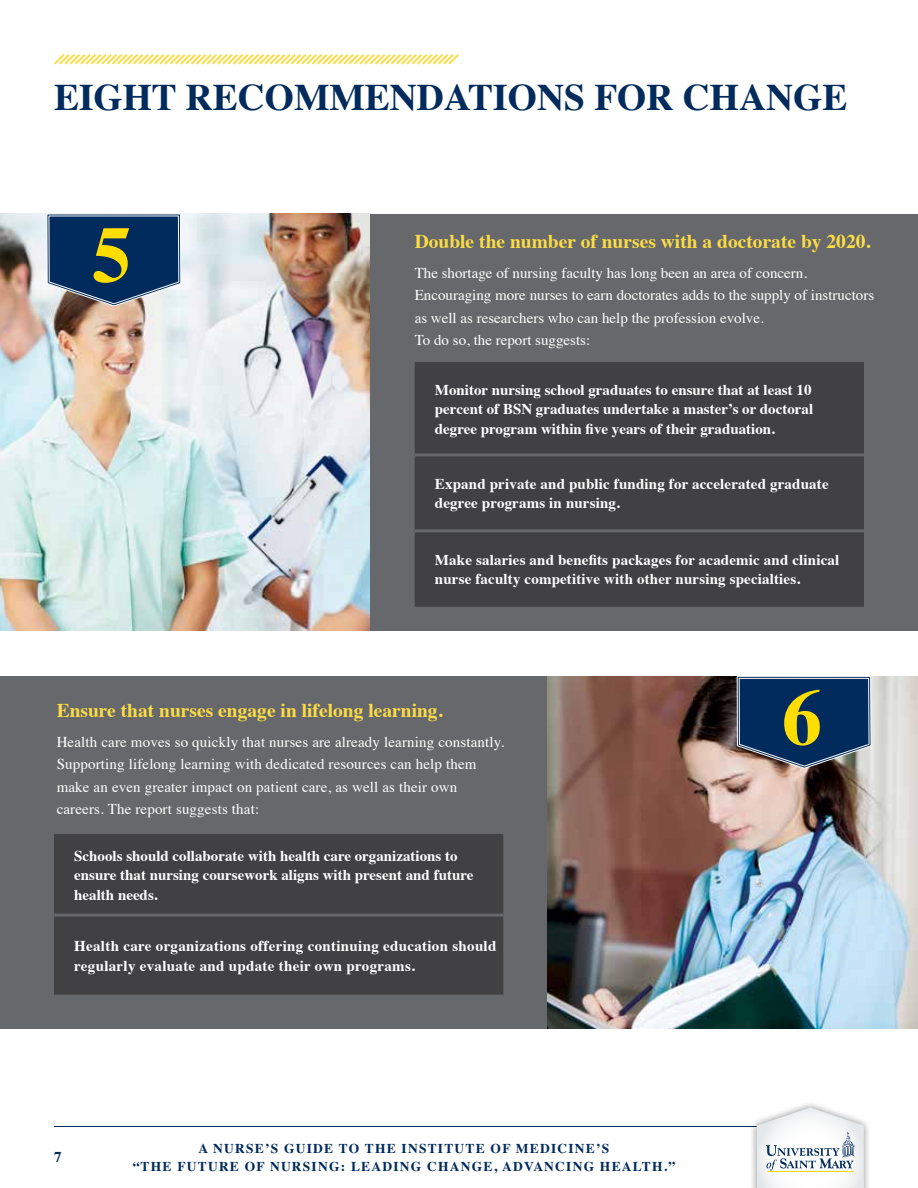
<style>
.page{position:relative;width:918px;height:1188px;background:#fff}
.page>*{position:absolute;margin:0;border:0;box-sizing:border-box;transform-origin:0 0}
.t1{font:700 79.65px "Times";color:#fd0}
.t2{font:700 37.5px "Times";color:#002b5c}
.t3{font:700 19.5px "Times";color:#fcdc45}
.t4{font:700 15px/19.5px "Times";letter-spacing:.01em;color:#fff}
.t5{font:15px/22.5px "Times";letter-spacing:.01em;color:#fff}
.t6{font:700 15px "Times";color:#002b5c}
.t7{font:700 13.5px/18px "Times";letter-spacing:.09em;color:#002b5c}
</style>
<div class="page">
<img style="left:0;top:214px;width:370px;height:416px">
<div style="left:370px;top:214px;width:548px;height:417px;background:#67686b"></div>
<div style="left:415px;top:362px;width:321px;height:245px;background:#414042"></div>
<hr style="left:415px;top:453px;width:449px;height:3px;background:#67686b">
<hr style="left:415px;top:529px;width:449px;height:3px;background:#67686b">
<div style="left:0;top:676px;width:548px;height:352px;background:#67686b"></div>
<img style="left:548px;top:676px;width:370px;height:352px">
<div style="left:54px;top:834px;width:449px;height:161px;background:#414042"></div>
<hr style="left:54px;top:914px;width:449px;height:3px;background:#67686b">
<svg style="left:46px;top:54px;width:413px;height:253px"></svg>
<svg style="left:48px;top:215px;width:132px;height:371px;background:#acb7ba"></svg>
<svg style="left:736px;top:362px;width:136px;height:407px"></svg>
<img style="left:738px;top:677px;width:132px;height:352px">
<hr style="left:54px;top:1126px;width:733px;height:1px;background:#002b5c">
<div style="left:749px;top:1100px;width:123px;height:88px;background:#000;opacity:.42"></div>
<svg style="left:757px;top:1108px;width:107px;height:80px"></svg>
<h2 class="t2" style="left:54px;top:62px;width:795px">Eight Recommendations for Change</h2>
<h1 class="t1" style="left:92px;top:179px;width:41px">5</h1>
<h3 class="t3" style="left:415px;top:223px;width:457px">Double the number of nurses with a doctorate by 2020.</h3>
<p class="t5" style="left:415px;top:260px;width:461px">The shortage of nursing faculty has long been an area of concern.<br>Encouraging more nurses to earn doctorates adds to the supply of instructors as well as researchers who can help the profession evolve.<br>To do so, the report suggests:</p>
<p class="t4" style="left:435px;top:378px;width:380px;text-align:justify">Monitor nursing school graduates to ensure that at least 10 percent of BSN graduates undertake a master’s or doctoral degree program within five years of their graduation.</p>
<p class="t4" style="left:435px;top:472px;width:395px">Expand private and public funding for accelerated graduate degree programs in nursing.</p>
<p class="t4" style="left:435px;top:548px;width:406px">Make salaries and benefits packages for academic and clinical nurse faculty competitive with other nursing specialties.</p>
<h3 class="t3" style="left:57px;top:692px;width:387px">Ensure that nurses engage in lifelong learning.</h3>
<p class="t5" style="left:57px;top:729px;width:449px">Health care moves so quickly that nurses are already learning constantly.<br>Supporting lifelong learning with dedicated resources can help them make an even greater impact on patient care, as well as their own careers. The report suggests that:</p>
<p class="t4" style="left:74px;top:844px;width:401px">Schools should collaborate with health care organizations to ensure that nursing coursework aligns with present and future health needs.</p>
<p class="t4" style="left:74px;top:935px;width:424px">Health care organizations offering continuing education should regularly evaluate and update their own programs.</p>
<p class="t6" style="left:54px;top:1142px;width:9px">7</p>
<p class="t7" style="left:133px;top:1138px;width:478px;text-indent:66px">A Nurse’s Guide to the Institute of Medicine’s “The Future of Nursing : Leading Chang</p>
<p class="t7" style="left:484px;top:1156px;width:193px">e, Advancing Health.”</p>
<h1 class="t1" style="left:782px;top:641px;width:41px">6</h1>
</div>
